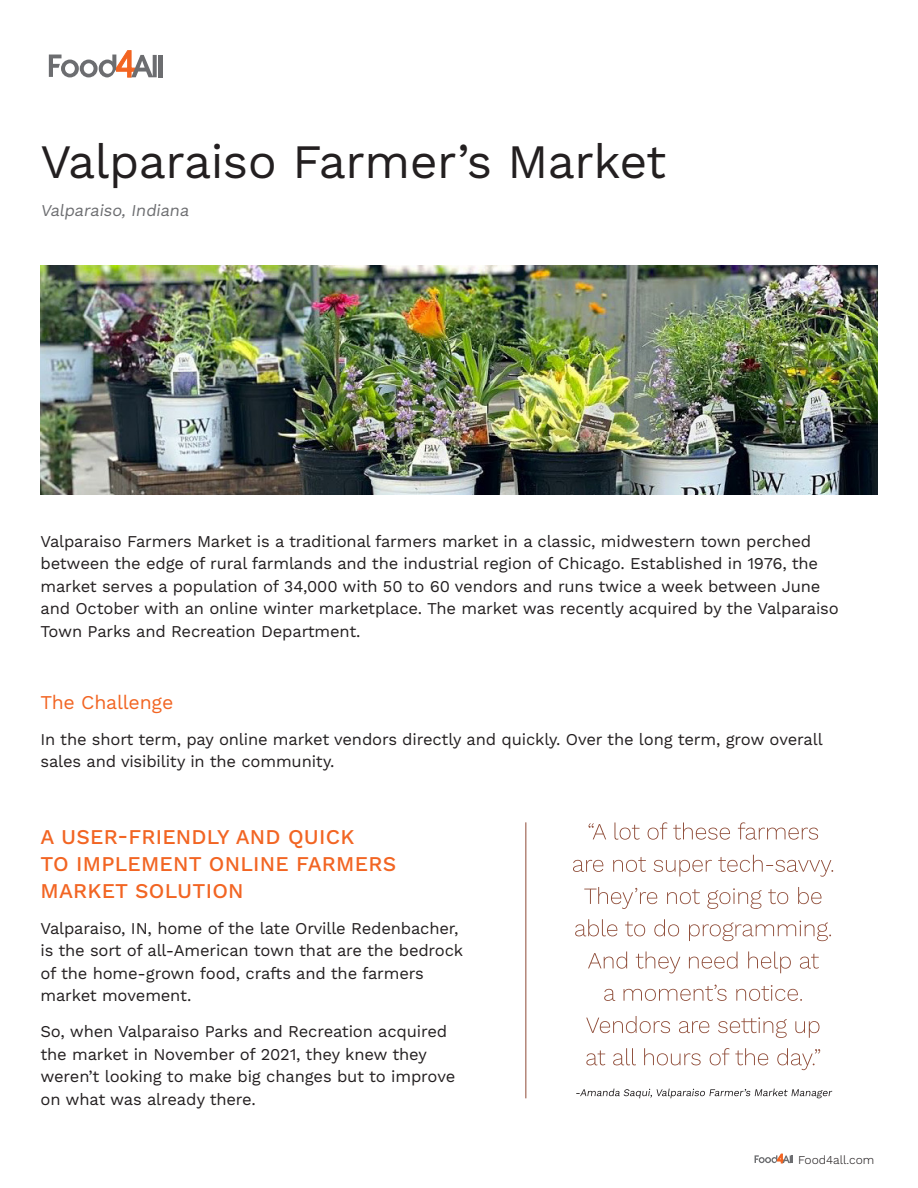
<style>
.page{position:relative;width:918px;height:1188px;background:#fff}
.page>*{position:absolute;margin:0;border:0;box-sizing:border-box;transform-origin:0 0}
.t1{font:48px "Work Sans";letter-spacing:-.01em;color:#231f20}
.Heads{font:500 21px/27px "Work Sans";letter-spacing:.01em;color:#f26523}
.Subhead{font:19.5px "Work Sans";letter-spacing:-.01em;color:#f26523}
.Body_copy{font:16.5px/22.5px "Work Sans";letter-spacing:-.01em;color:#231f20}
.t2{font:16.5px "Work Sans";color:#6d6e71}
.t3{font:300 12px "Work Sans";color:#231f20}
</style>
<div class="page">
<svg style="left:755px;top:1154px;width:38px;height:9px"></svg>
<svg style="left:49px;top:50px;width:108px;height:28px"></svg>
<hr style="left:159px;top:55px;width:4px;height:22px;background:#6c6d70">
<img style="left:40px;top:266px;width:838px;height:229px">
<hr style="left:525px;top:822px;width:1px;height:276px;background:#8e4b37">
<svg style="left:576px;top:1089px;width:256px;height:9px"></svg>
<svg style="left:586px;top:1048px;width:234px;height:22px"></svg>
<svg style="left:586px;top:1016px;width:234px;height:22px"></svg>
<svg style="left:604px;top:985px;width:198px;height:16px"></svg>
<svg style="left:588px;top:951px;width:231px;height:22px"></svg>
<svg style="left:575px;top:919px;width:256px;height:22px"></svg>
<svg style="left:584px;top:887px;width:238px;height:22px"></svg>
<svg style="left:573px;top:855px;width:260px;height:22px"></svg>
<svg style="left:589px;top:822px;width:229px;height:18px"></svg>
<p class="t1" style="left:40px;top:134px;width:627px">Valparaiso Farmer’s Market</p>
<p class="t2" style="left:40px;top:200px;width:153px">Valparaiso, Indiana</p>
<p class="Body_copy" style="left:40px;top:530px;width:800px">Valparaiso Farmers Market is a traditional farmers market in a classic, midwestern town perched between the edge of rural farmlands and the industrial region of Chicago. Established in 1976, the market serves a population of 34,000 with 50 to 60 vendors and runs twice a week between June and October with an online winter marketplace. The market was recently acquired by the Valparaiso Town Parks and Recreation Department.</p>
<p class="Subhead" style="left:40px;top:690px;width:134px">The Challenge</p>
<p class="Body_copy" style="left:40px;top:728px;width:784px">In the short term, pay online market vendors directly and quickly. Over the long term, grow overall sales and visibility in the community.</p>
<p class="Heads" style="left:40px;top:824px;width:357px">A USER-FRIENDLY AND QUICK<br>TO IMPLEMENT ONLINE FARMERS<br>MARKET SOLUTION</p>
<p class="Body_copy" style="left:40px;top:917px;width:424px">Valparaiso, IN, home of the late Orville Redenbacher, is the sort of all-American town that are the bedrock of the home-grown food, crafts and the farmers market movement.</p>
<p class="Body_copy" style="left:40px;top:1021px;width:416px">So, when Valparaiso Parks and Recreation acquired the market in November of 2021, they knew they weren’t looking to make big changes but to improve on what was already there.</p>
<p class="t3" style="left:798px;top:1153px;width:78px">Food4all.com</p>
</div>
